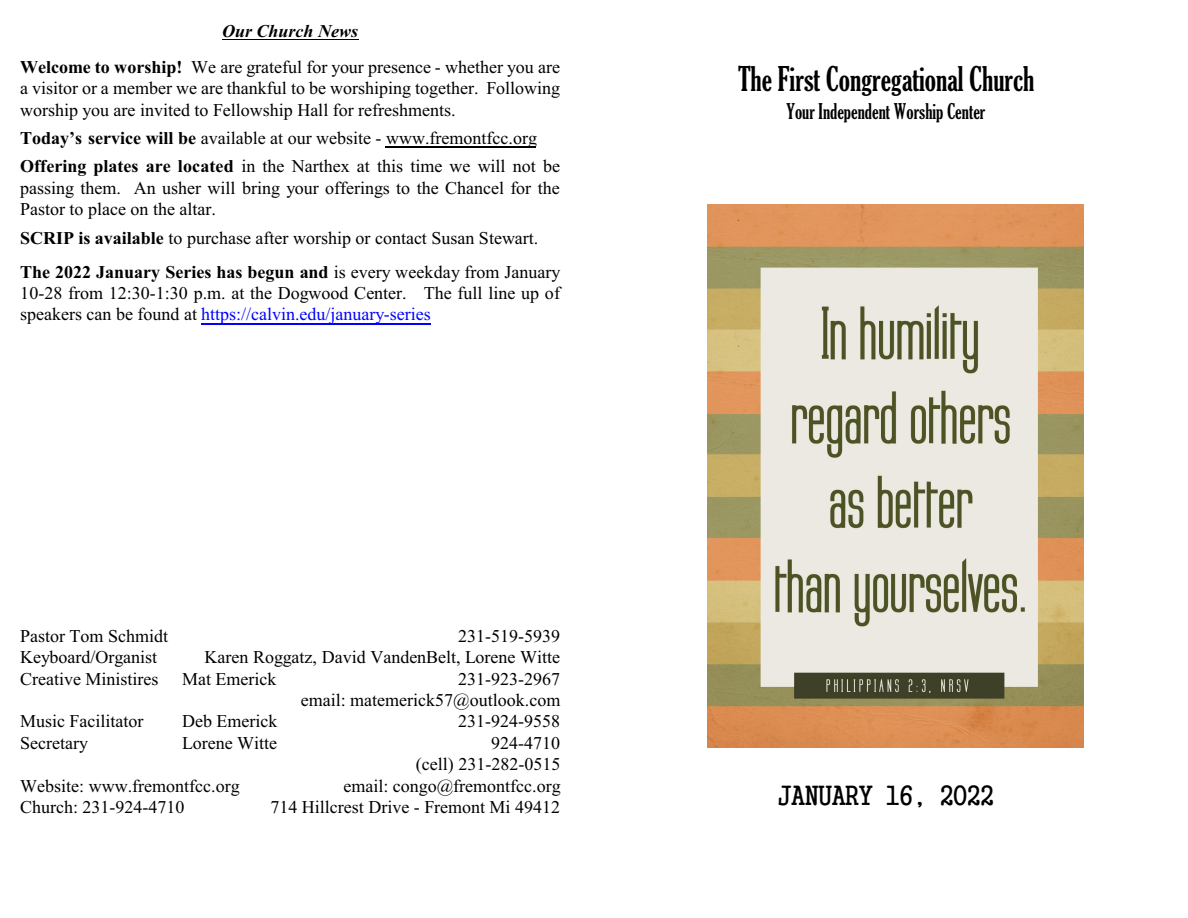
<style>
.page{position:relative;width:1188px;height:918px;background:#fff}
.page>*{position:absolute;margin:0;border:0;box-sizing:border-box;transform-origin:0 0}
.t1{font:extra-condensed 33px "Gloucester";color:#000}
.t2{font:27px "Gungsuh Che";color:#000}
.t3{font:extra-condensed 21px "Gloucester";color:#000}
.t4{font:18px/21.5px "Times New Roman";color:#000}
.s1{font-weight:700;font-style:italic}
.s2{font-weight:700}
.s3{color:#00f}
</style>
<div class="page">
<hr style="left:222px;top:40px;width:136px;height:1px;background:#000">
<hr style="left:386px;top:147px;width:150px;height:1px;background:#000">
<hr style="left:201px;top:323px;width:230px;height:1px;background:#00f">
<img style="left:707px;top:205px;width:376px;height:543px">
<p class="t4" style="left:20px;top:15px;width:541px;line-height:35.4px;text-align:center"><span class="s1">Our Church News<br></span><span class="s2">Welcome to worship!</span> We are grateful for your presence - whether you are</p>
<p class="t4" style="left:20px;top:79px;width:542px">a visitor or a member we are thankful to be worshiping together. Following worship you are invited to Fellowship Hall for refreshments.</p>
<p class="t4" style="left:20px;top:125px;width:541px;line-height:28.5px"><span class="s2">Today’s service will be</span> available at our website - www.fremontfcc.org<br><span class="s2">Offering plates are located</span> in the Narthex at this time we will not be</p>
<p class="t4" style="left:20px;top:179px;width:541px">passing them. An usher will bring your offerings to the Chancel for the<br>Pastor to place on the altar.</p>
<p class="t4" style="left:20px;top:222px;width:542px;line-height:33.9px"><span class="s2">SCRIP is available</span> to purchase after worship or contact Susan Stewart.<br><span class="s2">The 2022 January Series has begun and</span> is every weekday from January</p>
<p class="t4" style="left:20px;top:284px;width:541px">10-28 from 12:30-1:30 p.m. at the Dogwood Center. The full line up of speakers can be found at <span class="s3">https://calvin.edu/january-series</span></p>
<p class="t4" style="left:20px;top:627px;width:150px">Pastor Tom Schmidt</p>
<p class="t4" style="left:458px;top:627px;width:103px">231-519-5939</p>
<p class="t4" style="left:20px;top:648px;width:138px">Keyboard/Organist</p>
<p class="t4" style="left:205px;top:648px;width:357px">Karen Roggatz, David VandenBelt, Lorene Witte</p>
<p class="t4" style="left:20px;top:670px;width:140px">Creative Ministires</p>
<p class="t4" style="left:182px;top:670px;width:96px">Mat Emerick</p>
<p class="t4" style="left:301px;top:670px;width:261px;text-align:right">231-923-2967<br>email: matemerick57@outlook.com</p>
<p class="t4" style="left:20px;top:712px;width:125px">Music Facilitator</p>
<p class="t4" style="left:182px;top:712px;width:97px">Deb Emerick</p>
<p class="t4" style="left:458px;top:712px;width:103px">231-924-9558</p>
<p class="t4" style="left:20px;top:734px;width:69px">Secretary</p>
<p class="t4" style="left:182px;top:734px;width:97px">Lorene Witte</p>
<p class="t4" style="left:416px;top:734px;width:146px;text-align:right">924-4710<br>(cell) 231-282-0515</p>
<p class="t4" style="left:20px;top:777px;width:221px">Website: www.fremontfcc.org</p>
<p class="t4" style="left:343px;top:777px;width:219px">email: congo@fremontfcc.org</p>
<p class="t4" style="left:20px;top:798px;width:166px">Church: 231-924-4710</p>
<p class="t4" style="left:271px;top:798px;width:291px">714 Hillcrest Drive - Fremont Mi 49412</p>
<h1 class="t1" style="left:738px;top:66px;width:298px">The First Congregational Church</h1>
<p class="t3" style="left:786px;top:103px;width:201px">Your Independent Worship Center</p>
<h2 class="t2" style="left:778px;top:782px;width:217px">JANUARY 16, 2022</h2>
</div>
